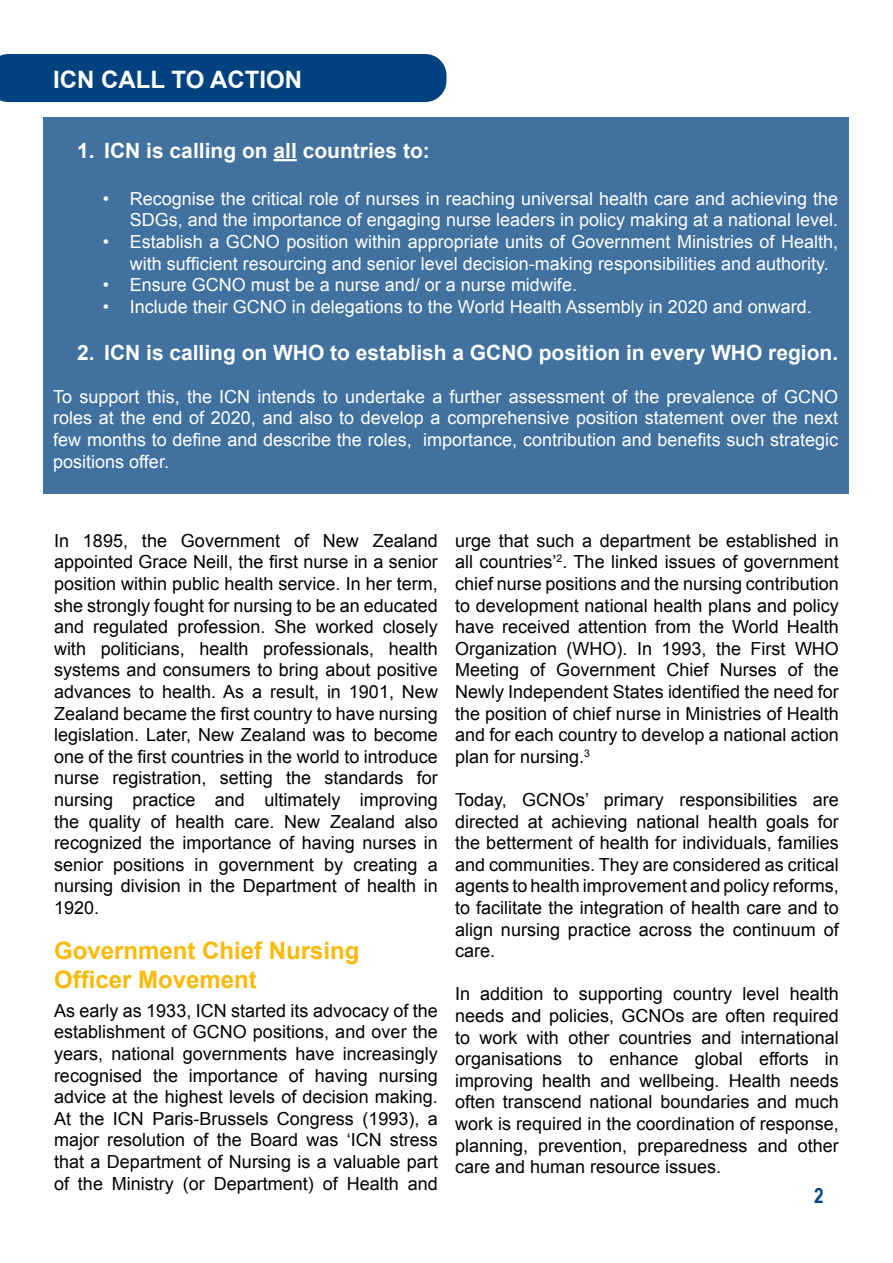
<style>
.page{position:relative;width:893px;height:1263px;background:#fff}
.page>*{position:absolute;margin:0;border:0;box-sizing:border-box;transform-origin:0 0}
.t1{font:700 24px/28.8px "Arial";color:#fbb907}
.t2{font:700 24px "Arial";color:#fff}
.t3{font:700 21px "Arial";color:#fff}
.t4{font:700 21px "Arial Narrow";color:#004280}
.t5{font:18px/21.6px "Arial";color:#000;text-align:justify}
.t6{font:18px/21.6px "Arial";color:#fff;text-align:right}
</style>
<div class="page">
<div style="left:44px;top:117px;width:805px;height:376px;background:#40719f"></div>
<div style="left:0;top:54px;width:446px;height:48px;background:#004280"></div>
<hr style="left:273px;top:159px;width:24px;height:2px;background:#fff">
<h1 class="t2" style="left:53px;top:63px;width:250px">ICN CALL TO ACTION</h1>
<p class="t3" style="left:77px;top:137px;width:354px">1. ICN is calling on all countries to:</p>
<p class="t6" style="left:103px;top:188px;width:737px">• Recognise the critical role of nurses in reaching universal health care and achieving the<br>SDGs, and the importance of engaging nurse leaders in policy making at a national level.</p>
<p class="t6" style="left:130px;top:231px;width:710px;text-align:left;text-indent:-27px">• Establish a GCNO position within appropriate units of Government Ministries of Health, with sufficient resourcing and senior level decision-making responsibilities and authority.</p>
<p class="t6" style="left:103px;top:274px;width:476px">• Ensure GCNO must be a nurse and/ or a nurse midwife.</p>
<p class="t6" style="left:103px;top:296px;width:711px">• Include their GCNO in delegations to the World Health Assembly in 2020 and onward.</p>
<p class="t3" style="left:77px;top:338px;width:762px">2. ICN is calling on WHO to establish a GCNO position in every WHO region.</p>
<p class="t6" style="left:53px;top:386px;width:786px;text-align:justify">To support this, the ICN intends to undertake a further assessment of the prevalence of GCNO roles at the end of 2020, and also to develop a comprehensive position statement over the next few months to define and describe the roles, importance, contribution and benefits such strategic positions offer.</p>
<p class="t5" style="left:54px;top:530px;width:385px">In 1895, the Government of New Zealand appointed Grace Neill, the first nurse in a senior position within public health service. In her term, she strongly fought for nursing to be an educated and regulated profession. She worked closely with politicians, health professionals, health systems and consumers to bring about positive advances to health. As a result, in 1901, New Zealand became the first country to have nursing legislation. Later, New Zealand was to become one of the first countries in the world to introduce nurse registration, setting the standards for nursing practice and ultimately improving the quality of health care. New Zealand also recognized the importance of having nurses in senior positions in government by creating a nursing division in the Department of health in 1920.</p>
<p class="t5" style="left:455px;top:530px;width:385px">urge that such a department be established in all countries’<sup>2</sup>. The linked issues of government chief nurse positions and the nursing contribution to development national health plans and policy have received attention from the World Health Organization (WHO). In 1993, the First WHO Meeting of Government Chief Nurses of the Newly Independent States identified the need for the position of chief nurse in Ministries of Health and for each country to develop a national action plan for nursing.<sup>3</sup></p>
<p class="t5" style="left:455px;top:789px;width:385px">Today, GCNOs’ primary responsibilities are directed at achieving national health goals for the betterment of health for individuals, families and communities. They are considered as critical agents to health improvement and policy reforms, to facilitate the integration of health care and to align nursing practice across the continuum of care.</p>
<p class="t5" style="left:455px;top:983px;width:385px">In addition to supporting country level health needs and policies, GCNOs are often required to work with other countries and international organisations to enhance global efforts in improving health and wellbeing. Health needs often transcend national boundaries and much work is required in the coordination of response, planning, prevention, preparedness and other care and human resource issues.</p>
<h1 class="t1" style="left:54px;top:937px;width:307px">Government Chief Nursing<br>Officer Movement</h1>
<p class="t5" style="left:54px;top:1000px;width:385px">As early as 1933, ICN started its advocacy of the establishment of GCNO positions, and over the years, national governments have increasingly recognised the importance of having nursing advice at the highest levels of decision making.<br>At the ICN Paris-Brussels Congress (1993), a major resolution of the Board was ‘ICN stress that a Department of Nursing is a valuable part of the Ministry (or Department) of Health and</p>
<p class="t4" style="left:814px;top:1180px;width:11px">2</p>
</div>
